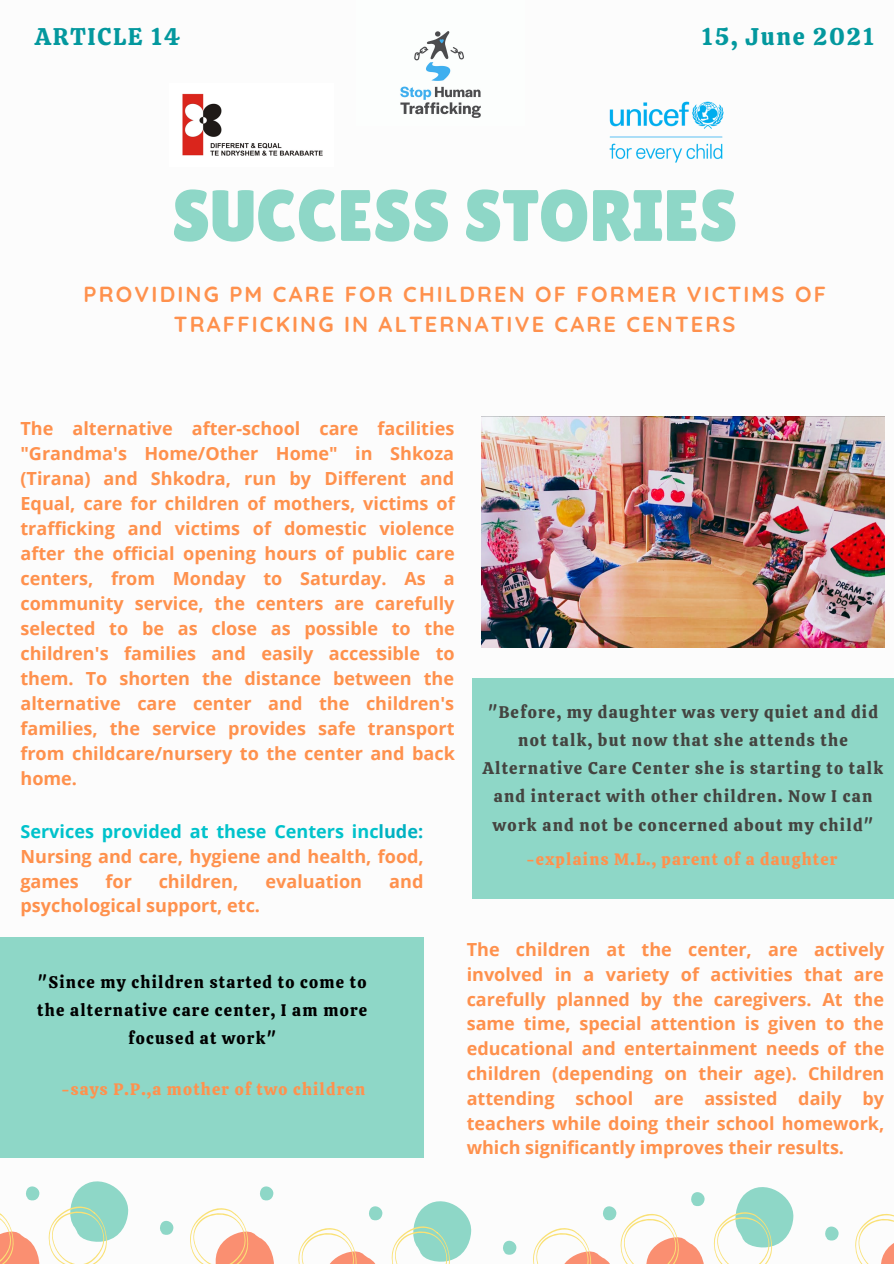
<style>
.page{position:relative;width:894px;height:1264px;background:#fff}
.page>*{position:absolute;margin:0;border:0;box-sizing:border-box;transform-origin:0 0}
.t1{font:72.6px "Lilita One";color:#8ed7c7}
.t2{font:24px "Calistoga";letter-spacing:.075em;color:#03989e}
.t3{font:700 21.75px/30.5px "Quicksand";letter-spacing:.1em;color:#ff914d;text-align:center}
.t4{font:700 18px/25px "Open Sans";color:#ff914d;text-align:justify}
.t5{font:16.8px/28.2px "Calistoga";letter-spacing:.075em;color:#444440;text-align:center}
.t6{font:16.65px/28.2px "Calistoga";letter-spacing:.075em;color:#000;text-align:center}
.t7{font:16.5px "Calistoga";letter-spacing:.075em;color:#ff914d}
.s1{color:#00c2cb}
.s2{color:#00b1c1}
</style>
<div class="page">
<img style="left:609px;top:101px;width:114px;height:62px">
<svg style="left:855px;top:1213px;width:38px;height:50px"></svg>
<svg style="left:825px;top:1226px;width:13px;height:14px"></svg>
<svg style="left:713px;top:1187px;width:81px;height:76px"></svg>
<svg style="left:533px;top:1192px;width:172px;height:71px"></svg>
<svg style="left:503px;top:1240px;width:13px;height:14px"></svg>
<svg style="left:369px;top:1206px;width:13px;height:14px"></svg>
<svg style="left:391px;top:1201px;width:81px;height:62px"></svg>
<svg style="left:298px;top:1228px;width:77px;height:35px"></svg>
<svg style="left:260px;top:1186px;width:13px;height:14px"></svg>
<svg style="left:190px;top:1208px;width:84px;height:55px"></svg>
<svg style="left:160px;top:1220px;width:14px;height:15px"></svg>
<svg style="left:26px;top:1186px;width:14px;height:14px"></svg>
<svg style="left:48px;top:1181px;width:81px;height:82px"></svg>
<svg style="left:0;top:1213px;width:40px;height:50px"></svg>
<img style="left:182px;top:93px;width:141px;height:63px">
<img style="left:400px;top:31px;width:81px;height:87px">
<img style="left:481px;top:417px;width:403px;height:230px">
<div style="left:472px;top:678px;width:421px;height:220px;background:#8ed7c7"></div>
<div style="left:0;top:937px;width:424px;height:220px;background:#8ed7c7"></div>
<p class="t2" style="left:35px;top:21px;width:146px">ARTICLE 14</p>
<p class="t2" style="left:701px;top:21px;width:174px">15, June 2021</p>
<p class="t1" style="left:172px;top:174px;width:567px">SUCCESS STORIES</p>
<p class="t3" style="left:84px;top:278px;width:743px">PROVIDING PM CARE FOR CHILDREN OF FORMER VICTIMS OF<br>TRAFFICKING IN ALTERNATIVE CARE CENTERS</p>
<p class="t4" style="left:20px;top:415px;width:436px">The alternative after-school care facilities "Grandma's Home/Other Home" in Shkoza (Tirana) and Shkodra, run by Different and Equal, care for children of mothers, victims of trafficking and victims of domestic violence after the official opening hours of public care centers, from Monday to Saturday. As a community service, the centers are carefully selected to be as close as possible to the children's families and easily accessible to them. To shorten the distance between the alternative care center and the children's families, the service provides safe transport from childcare/nursery to the center and back home.</p>
<p class="t4" style="left:20px;top:818px;width:405px"><span class="s1">Services provided at these Centers inc</span><span class="s2">lude:<br></span>Nursing and care, hygiene and health, food, games</p>
<p class="t4" style="left:106px;top:868px;width:28px">for</p>
<p class="t4" style="left:159px;top:868px;width:81px">children,</p>
<p class="t4" style="left:265px;top:868px;width:98px">evaluation</p>
<p class="t4" style="left:389px;top:868px;width:36px">and</p>
<p class="t4" style="left:20px;top:892px;width:241px">psychological support, etc.</p>
<p class="t6" style="left:37px;top:967px;width:331px">"Since my children started to come to the alternative care center, I am more focused at work"</p>
<p class="t7" style="left:61px;top:1078px;width:305px">-says P.P.,a mother of two children</p>
<p class="t5" style="left:482px;top:698px;width:402px">"Before, my daughter was very quiet and did not talk, but now that she attends the Alternative Care Center she is starting to talk and interact with other children. Now I can work and not be concerned about my child"</p>
<p class="t7" style="left:526px;top:848px;width:312px">-explains M.L., parent of a daughter</p>
<p class="t4" style="left:466px;top:936px;width:419px">The children at the center, are actively involved in a variety of activities that are carefully planned by the caregivers. At the same time, special attention is given to the educational and entertainment needs of the children (depending on their age). Children attending school are assisted daily by teachers while doing their school homework, which significantly improves their results.</p>
</div>
